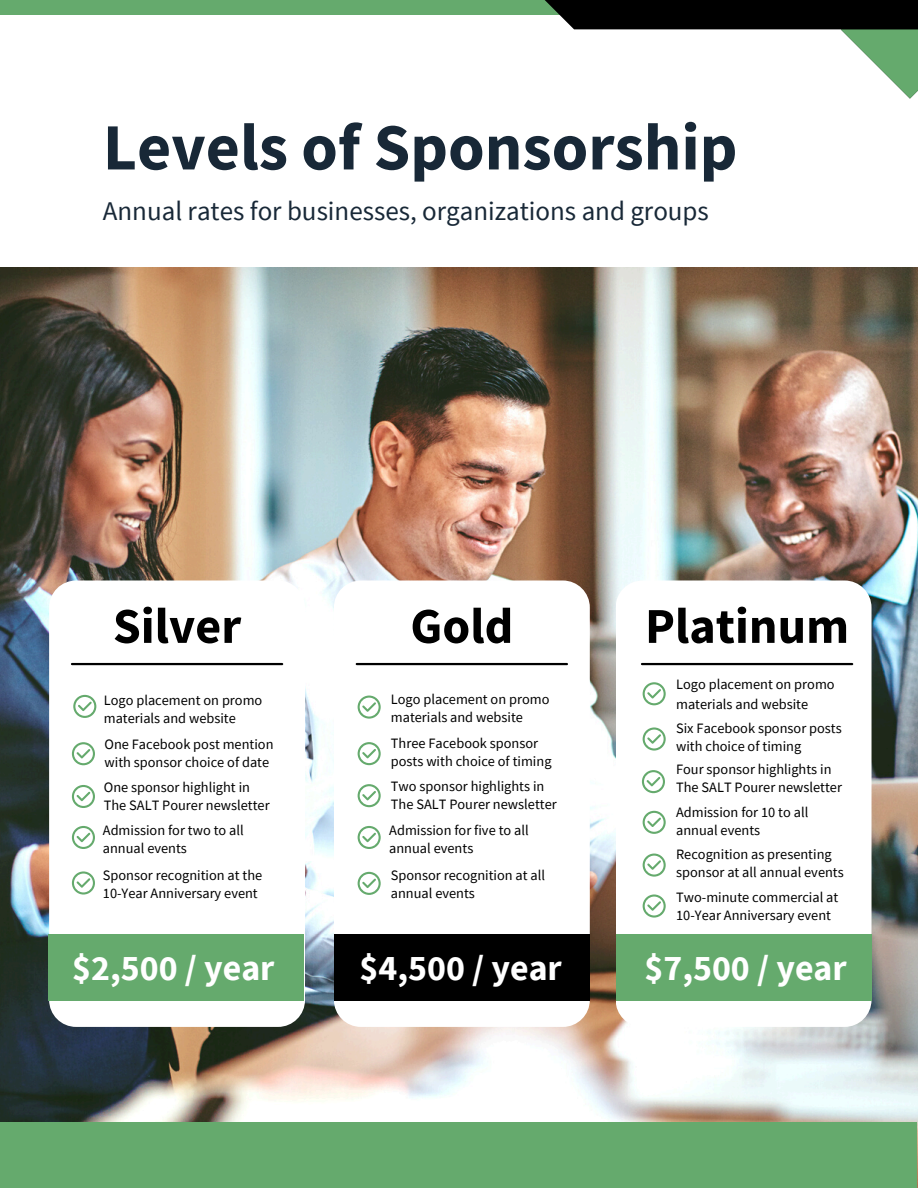
<style>
.page{position:relative;width:918px;height:1188px;background:#fff}
.page>*{position:absolute;margin:0;border:0;box-sizing:border-box;transform-origin:0 0}
.t1{font:700 66px "Source Sans Pro";color:#182837}
.t2{font:700 50.25px "Source Sans Pro";color:#000}
.t3{font:700 35.85px "Source Sans Pro";color:#fff}
.t4{font:27px "Source Sans Pro";color:#182837}
.t5{font:14.4px/18px "Source Sans Pro";color:#000}
</style>
<div class="page">
<div style="left:0;top:0;width:580px;height:15px;background:#65aa6d"></div>
<svg style="left:545px;top:0;width:373px;height:98px"></svg>
<img style="left:0;top:268px;width:918px;height:920px">
<div style="left:0;top:1122px;width:916px;height:66px;background:#65aa6d"></div>
<div style="left:616px;top:580px;width:256px;height:447px;background:#fff;border-radius:27px"></div>
<hr style="left:642px;top:663px;width:210px;height:2px;background:#000">
<div style="left:616px;top:935px;width:256px;height:66px;background:#65aa6d"></div>
<svg style="left:643px;top:682px;width:23px;height:23px"></svg>
<svg style="left:643px;top:727px;width:23px;height:24px"></svg>
<svg style="left:642px;top:770px;width:23px;height:23px"></svg>
<svg style="left:643px;top:811px;width:23px;height:23px"></svg>
<svg style="left:643px;top:854px;width:23px;height:23px"></svg>
<div style="left:49px;top:580px;width:256px;height:447px;background:#fff;border-radius:27px"></div>
<hr style="left:72px;top:663px;width:210px;height:2px;background:#000">
<svg style="left:73px;top:695px;width:23px;height:23px"></svg>
<svg style="left:72px;top:742px;width:23px;height:23px"></svg>
<svg style="left:72px;top:785px;width:23px;height:23px"></svg>
<svg style="left:72px;top:826px;width:23px;height:23px"></svg>
<div style="left:48px;top:935px;width:256px;height:66px;background:#65aa6d"></div>
<svg style="left:72px;top:871px;width:23px;height:24px"></svg>
<div style="left:334px;top:580px;width:256px;height:447px;background:#fff;border-radius:27px"></div>
<hr style="left:357px;top:663px;width:210px;height:2px;background:#000">
<div style="left:334px;top:935px;width:256px;height:66px;background:#000"></div>
<svg style="left:358px;top:696px;width:23px;height:23px"></svg>
<svg style="left:358px;top:742px;width:23px;height:23px"></svg>
<svg style="left:358px;top:784px;width:23px;height:23px"></svg>
<svg style="left:358px;top:826px;width:23px;height:23px"></svg>
<svg style="left:358px;top:872px;width:23px;height:23px"></svg>
<svg style="left:643px;top:894px;width:23px;height:24px"></svg>
<p class="t1" style="left:103px;top:105px;width:636px">Levels of Sponsorship</p>
<h1 class="t4" style="left:103px;top:193px;width:608px">Annual rates for businesses, organizations and groups</h1>
<p class="t2" style="left:113px;top:593px;width:130px">Silver</p>
<p class="t2" style="left:410px;top:593px;width:105px">Gold</p>
<h4 class="t2" style="left:645px;top:593px;width:206px">Platinum</h4>
<p class="t5" style="left:104px;top:691px;width:160px">Logo placement on promo materials and website</p>
<p class="t5" style="left:105px;top:734px;width:171px">One Facebook post mention</p>
<p class="t5" style="left:105px;top:752px;width:166px">with sponsor choice of date</p>
<h3 class="t5" style="left:104px;top:778px;width:148px">One sponsor highlight in</h3>
<h2 class="t5" style="left:104px;top:796px;width:167px">The SALT Pourer newsletter</h2>
<p class="t5" style="left:103px;top:821px;width:142px">Admission for two to all annual events</p>
<p class="t5" style="left:103px;top:866px;width:161px">Sponsor recognition at the<br>10-Year Anniversary event</p>
<p class="t5" style="left:391px;top:690px;width:160px">Logo placement on promo materials and website</p>
<p class="t5" style="left:391px;top:734px;width:162px">Three Facebook sponsor posts with choice of timing</p>
<p class="t5" style="left:391px;top:777px;width:155px">Two sponsor highlights in</p>
<p class="t5" style="left:391px;top:795px;width:167px">The SALT Pourer newsletter</p>
<p class="t5" style="left:389px;top:821px;width:141px">Admission for five to all annual events</p>
<p class="t5" style="left:391px;top:866px;width:156px">Sponsor recognition at all annual events</p>
<p class="t5" style="left:676px;top:674px;width:160px;line-height:19.6px">Logo placement on promo materials and website</p>
<p class="t5" style="left:676px;top:719px;width:167px">Six Facebook sponsor posts</p>
<p class="t5" style="left:676px;top:737px;width:127px">with choice of timing</p>
<p class="t5" style="left:676px;top:760px;width:157px">Four sponsor highlights in</p>
<p class="t5" style="left:676px;top:778px;width:167px">The SALT Pourer newsletter</p>
<h3 class="t5" style="left:676px;top:803px;width:134px">Admission for 10 to all annual events</h3>
<p class="t5" style="left:676px;top:845px;width:157px">Recognition as presenting</p>
<p class="t5" style="left:676px;top:863px;width:169px">sponsor at all annual events</p>
<p class="t5" style="left:676px;top:887px;width:164px">Two-minute commercial at<br>10-Year Anniversary event</p>
<p class="t3" style="left:72px;top:945px;width:204px">$2,500 / year</p>
<p class="t3" style="left:360px;top:945px;width:204px">$4,500 / year</p>
<h2 class="t3" style="left:645px;top:945px;width:204px">$7,500 / year</h2>
</div>
